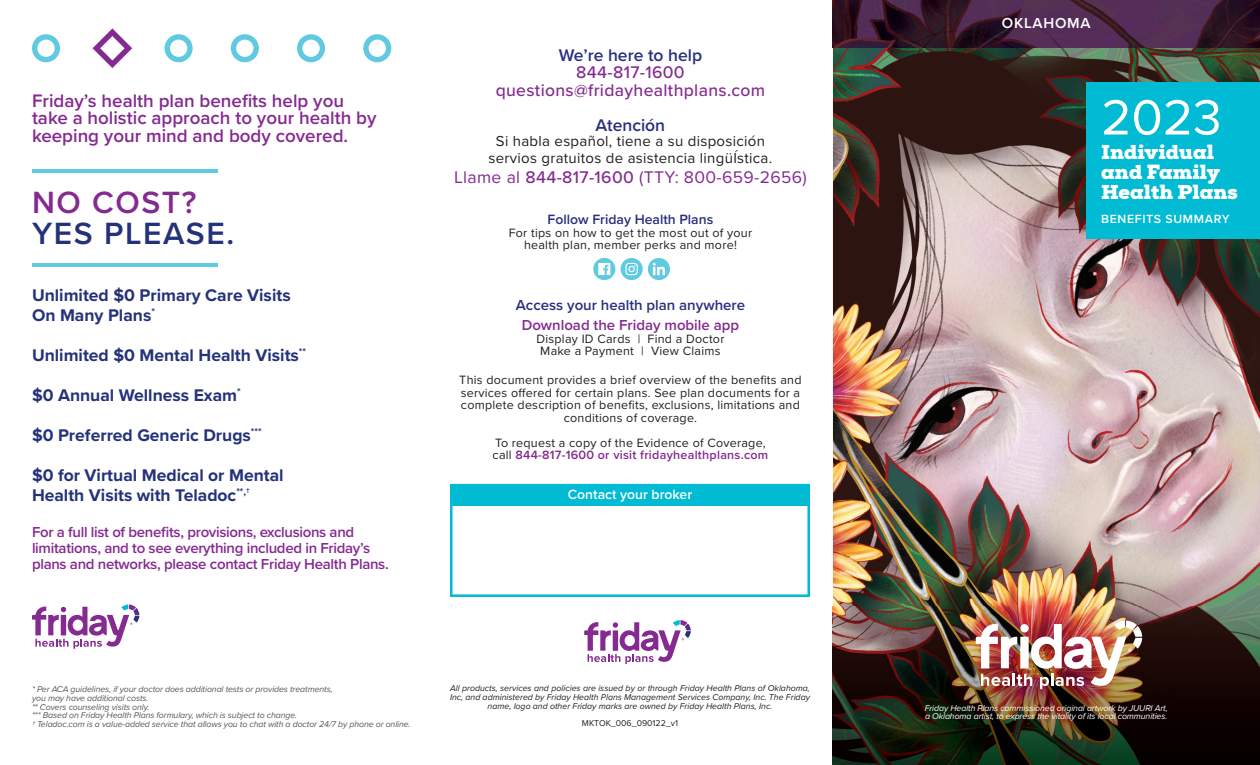
<style>
.page{position:relative;width:1260px;height:765px;background:#fff}
.page>*{position:absolute;margin:0;border:0;box-sizing:border-box;transform-origin:0 0}
.t1{font:51.25px "Proxima Nova";color:#fff}
.t2{font:600 31.88px "Proxima Nova";letter-spacing:.05em;color:#243279}
.t3{font:600 31.88px "Proxima Nova";letter-spacing:.05em;color:#852a91}
.t4{font:900 20px/20px "Nexa Slab";color:#fff}
.t5{font:600 18.75px/17.5px "Proxima Nova";color:#852a91}
.t6{font:700 17.5px/20px "Proxima Nova";color:#243279}
.t7{font:500 17.5px/17.5px "Proxima Nova";letter-spacing:.02em;color:#852a91;text-align:center}
.t8{font:17.5px "Proxima Nova";letter-spacing:.02em;color:#852a91}
.t9{font:600 17.5px "Proxima Nova";color:#29307d}
.t10{font:600 15px/16.2px "Proxima Nova";letter-spacing:-.02em;color:#852a91}
.t11{font:15px/17.5px "Proxima Nova";letter-spacing:.02em;color:#231f20;text-align:center}
.t12{font:600 15px "Proxima Nova";color:#29307d}
.t13{font:600 15px "Proxima Nova";color:#852a91}
.t14{font:600 15px "Proxima Nova";letter-spacing:.05em;color:#fff}
.t15{font:600 14px "Proxima Nova";color:#29307d}
.t16{font:600 14px "Proxima Nova";color:#fff}
.t17{font:12.5px/12.5px "Proxima Nova";letter-spacing:.02em;color:#231f20;text-align:center}
.t18{font:600 12.38px "Proxima Nova";letter-spacing:.05em;color:#fff}
.t19{font:italic 8.75px/8.8px "Proxima Nova";letter-spacing:-.01em;color:#57585a}
.t20{font:italic 8.75px/8.8px "Proxima Nova";color:#231f20;text-align:center}
.t21{font:italic 8.75px/8.8px "Proxima Nova";letter-spacing:-.01em;color:#fff}
.t22{font:8.75px "Proxima Nova";color:#231f20}
.s1{font-weight:500}
.s2{font-weight:600;color:#852a91}
</style>
<div class="page">
<img style="left:833px;top:0;width:427px;height:607px">
<div style="left:1086px;top:82px;width:174px;height:157px;background:#01bad3"></div>
<img style="left:833px;top:607px;width:427px;height:158px">
<svg style="left:450px;top:484px;width:360px;height:113px"></svg>
<div style="left:452px;top:484px;width:356px;height:21px;background:#01bad3"></div>
<svg style="left:584px;top:620px;width:107px;height:44px"></svg>
<img style="left:976px;top:621px;width:166px;height:68px">
<hr style="left:832px;top:0;width:1px;height:47px;background:#852a91">
<svg style="left:231px;top:34px;width:28px;height:28px"></svg>
<svg style="left:297px;top:34px;width:28px;height:28px"></svg>
<svg style="left:363px;top:34px;width:28px;height:28px"></svg>
<svg style="left:165px;top:34px;width:28px;height:28px"></svg>
<svg style="left:32px;top:34px;width:28px;height:28px"></svg>
<svg style="left:93px;top:28px;width:39px;height:40px"></svg>
<hr style="left:32px;top:263px;width:186px;height:4px;background:#60cae1">
<hr style="left:32px;top:169px;width:186px;height:4px;background:#60cae1">
<svg style="left:32px;top:605px;width:107px;height:44px"></svg>
<svg style="left:648px;top:258px;width:22px;height:22px"></svg>
<svg style="left:653px;top:263px;width:12px;height:12px"></svg>
<svg style="left:621px;top:258px;width:22px;height:22px"></svg>
<svg style="left:625px;top:263px;width:13px;height:12px"></svg>
<div style="left:593px;top:258px;width:22px;height:22px;background:#60cae1;border-radius:50%"></div>
<svg style="left:598px;top:263px;width:12px;height:12px"></svg>
<h3 class="t5" style="left:32px;top:91px;width:346px">Friday’s health plan benefits help you take a holistic approach to your health by keeping your mind and body covered.</h3>
<h2 class="t3" style="left:32px;top:178px;width:166px">NO COST?</h2>
<h2 class="t2" style="left:32px;top:210px;width:204px">YES PLEASE.</h2>
<h3 class="t6" style="left:32px;top:284px;width:260px">Unlimited $0 Primary Care Visits<br>On Many Plans<sup>*</sup></h3>
<h3 class="t6" style="left:32px;top:344px;width:276px">Unlimited $0 Mental Health Visits<sup>**</sup></h3>
<h3 class="t6" style="left:32px;top:384px;width:210px">$0 Annual Wellness Exam<sup>*</sup></h3>
<h3 class="t6" style="left:32px;top:424px;width:231px">$0 Preferred Generic Drugs<sup>***</sup></h3>
<h3 class="t6" style="left:32px;top:464px;width:253px">$0 for Virtual Medical or Mental<br>Health Visits with Teladoc<sup>**,†</sup></h3>
<p class="t10" style="left:32px;top:523px;width:358px">For a full list of benefits, provisions, exclusions and limitations, and to see everything included in Friday’s plans and networks, please contact Friday Health Plans.</p>
<h3 class="t9" style="left:559px;top:42px;width:145px">We’re here to help</h3>
<h3 class="t7" style="left:496px;top:63px;width:271px">844-817-1600 questions@fridayhealthplans.com</h3>
<h3 class="t9" style="left:596px;top:112px;width:71px">Atención</h3>
<p class="t11" style="left:489px;top:131px;width:285px">Si habla español, tiene a su disposición servios gratuitos de asistencia lingüÍstica.</p>
<h3 class="t8" style="left:454px;top:164px;width:354px">Llame al <span class="s1">844-817-1600</span> (TTY: 800-659-2656)</h3>
<p class="t15" style="left:548px;top:209px;width:167px">Follow Friday Health Plans</p>
<p class="t17" style="left:509px;top:226px;width:245px">For tips on how to get the most out of your health plan, member perks and more!</p>
<p class="t12" style="left:516px;top:294px;width:231px">Access your health plan anywhere</p>
<p class="t13" style="left:522px;top:314px;width:219px">Download the Friday mobile app</p>
<p class="t17" style="left:536px;top:332px;width:190px">Display ID Cards | Find a Doctor<br>Make a Payment | View Claims</p>
<p class="t17" style="left:459px;top:373px;width:344px">This document provides a brief overview of the benefits and services offered for certain plans. See plan documents for a complete description of benefits, exclusions, limitations and conditions of coverage.</p>
<p class="t17" style="left:493px;top:436px;width:277px;text-align:left">To request a copy of the Evidence of Coverage, call <span class="s2">844-817-1600 or visit fridayhealthplans.com</span></p>
<p class="t16" style="left:568px;top:484px;width:126px">Contact your broker</p>
<p class="t19" style="left:32px;top:684px;width:380px">* Per ACA guidelines, if your doctor does additional tests or provides treatments,<br>you may have additional costs.<br>** Covers counseling visits only.<br>*** Based on Friday Health Plans formulary, which is subject to change.<br>† Teladoc.com is a value-added service that allows you to chat with a doctor 24/7 by phone or online.</p>
<p class="t20" style="left:450px;top:684px;width:361px">All products, services and policies are issued by or through Friday Health Plans of Oklahoma,<br>Inc, and administered by Friday Health Plans Management Services Company, Inc. The Friday name, logo and other Friday marks are owned by Friday Health Plans, Inc.</p>
<p class="t22" style="left:582px;top:717px;width:98px">MKTOK_006_090122_v1</p>
<p class="t14" style="left:1002px;top:12px;width:90px">OKLAHOMA</p>
<h1 class="t1" style="left:1101px;top:79px;width:122px">2023</h1>
<h3 class="t4" style="left:1101px;top:143px;width:138px">Individual and Family<br>Health Plans</h3>
<p class="t18" style="left:1101px;top:210px;width:130px">BENEFITS SUMMARY</p>
<p class="t21" style="left:925px;top:703px;width:244px">Friday Health Plans commissioned original artwork by JUURI Art, a Oklahoma artist, to express the vitality of its local communities.</p>
</div>
